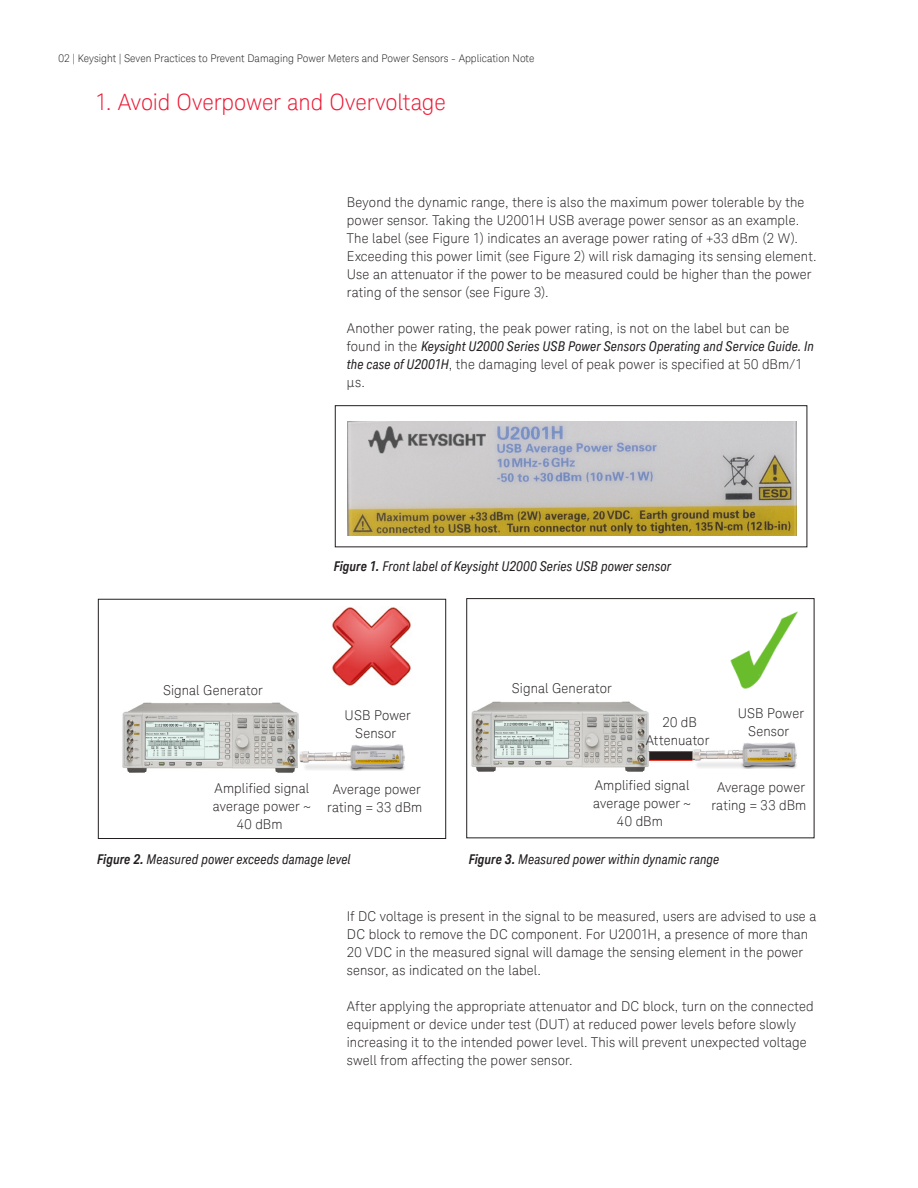
<style>
.page{position:relative;width:918px;height:1188px;background:#fff}
.page>*{position:absolute;margin:0;border:0;box-sizing:border-box;transform-origin:0 0}
.K_Heading_1{font:300 22.5px "Keysight Sans";letter-spacing:-.01em;color:#ed1a36}
.K_Body_Text{font:300 13.5px/18px "Keysight Sans";letter-spacing:.01em;color:#231f20}
.K_Bullets_-_Level_2{font:300 13.5px/18px "Keysight Sans";letter-spacing:.005em;color:#231f20;text-align:center}
.K_Bullets_-_Level_2-2{font:italic 13.5px "Keysight Sans Condensed";letter-spacing:.01em;color:#231f20}
.t1{font:300 10.5px "Keysight Sans";color:#231f20}
.s1{font-family:"Keysight Sans Condensed";font-weight:400;font-style:italic}
.s2{font-weight:700}
</style>
<div class="page">
<div style="left:335px;top:405px;width:472px;height:142px;border:1px solid #231f20"></div>
<img style="left:347px;top:421px;width:449px;height:115px">
<img style="left:122px;top:702px;width:177px;height:71px">
<img style="left:299px;top:744px;width:106px;height:26px">
<img style="left:332px;top:607px;width:79px;height:79px">
<div style="left:98px;top:599px;width:348px;height:240px;border:1px solid #231f20"></div>
<img style="left:471px;top:701px;width:178px;height:71px">
<img style="left:692px;top:742px;width:105px;height:26px">
<img style="left:730px;top:611px;width:68px;height:78px">
<div style="left:649px;top:751px;width:43px;height:9px;background:#231f20"></div>
<hr style="left:649px;top:760px;width:43px;height:1px;background:#ef3122">
<hr style="left:649px;top:751px;width:43px;height:1px;background:#ef3122">
<div style="left:466px;top:598px;width:348px;height:240px;border:1px solid #231f20"></div>
<p class="t1" style="left:59px;top:52px;width:477px">02 | Keysight | Seven Practices to Prevent Damaging Power Meters and Power Sensors - Application Note</p>
<p class="K_Heading_1" style="left:95px;top:89px;width:352px">1. Avoid Overpower and Overvoltage</p>
<p class="K_Body_Text" style="left:347px;top:194px;width:471px">Beyond the dynamic range, there is also the maximum power tolerable by the power sensor. Taking the U2001H USB average power sensor as an example.<br>The label (see Figure 1) indicates an average power rating of +33 dBm (2 W).<br>Exceeding this power limit (see Figure 2) will risk damaging its sensing element.<br>Use an attenuator if the power to be measured could be higher than the power rating of the sensor (see Figure 3).</p>
<p class="K_Body_Text" style="left:347px;top:320px;width:468px">Another power rating, the peak power rating, is not on the label but can be found in the <span class="s1">Keysight U2000 Series USB Power Sensors Operating and Service Guide. In the case of U2001H</span>, the damaging level of peak power is specified at 50 dBm/1 µs.</p>
<p class="K_Bullets_-_Level_2-2" style="left:334px;top:558px;width:339px"><span class="s2">Figure 1.</span> Front label of Keysight U2000 Series USB power sensor</p>
<p class="K_Bullets_-_Level_2" style="left:163px;top:682px;width:101px">Signal Generator</p>
<p class="K_Bullets_-_Level_2" style="left:213px;top:779px;width:99px">Amplified signal average power ~<br>40 dBm</p>
<p class="K_Bullets_-_Level_2" style="left:345px;top:706px;width:68px">USB Power<br>Sensor</p>
<p class="K_Bullets_-_Level_2" style="left:512px;top:680px;width:101px">Signal Generator</p>
<p class="K_Bullets_-_Level_2" style="left:646px;top:713px;width:65px">20 dB<br>Attenuator</p>
<p class="K_Bullets_-_Level_2" style="left:738px;top:704px;width:68px">USB Power<br>Sensor</p>
<p class="K_Bullets_-_Level_2" style="left:593px;top:776px;width:99px">Amplified signal average power ~<br>40 dBm</p>
<p class="K_Bullets_-_Level_2" style="left:327px;top:780px;width:97px">Average power rating = 33 dBm</p>
<p class="K_Bullets_-_Level_2" style="left:711px;top:778px;width:97px">Average power rating = 33 dBm</p>
<p class="K_Bullets_-_Level_2-2" style="left:97px;top:851px;width:255px"><span class="s2">Figure 2.</span> Measured power exceeds damage level</p>
<p class="K_Bullets_-_Level_2-2" style="left:469px;top:851px;width:252px"><span class="s2">Figure 3.</span> Measured power within dynamic range</p>
<p class="K_Body_Text" style="left:347px;top:907px;width:471px">If DC voltage is present in the signal to be measured, users are advised to use a DC block to remove the DC component. For U2001H, a presence of more than 20 VDC in the measured signal will damage the sensing element in the power sensor, as indicated on the label.</p>
<p class="K_Body_Text" style="left:347px;top:997px;width:468px">After applying the appropriate attenuator and DC block, turn on the connected equipment or device under test (DUT) at reduced power levels before slowly increasing it to the intended power level. This will prevent unexpected voltage swell from affecting the power sensor.</p>
</div>
